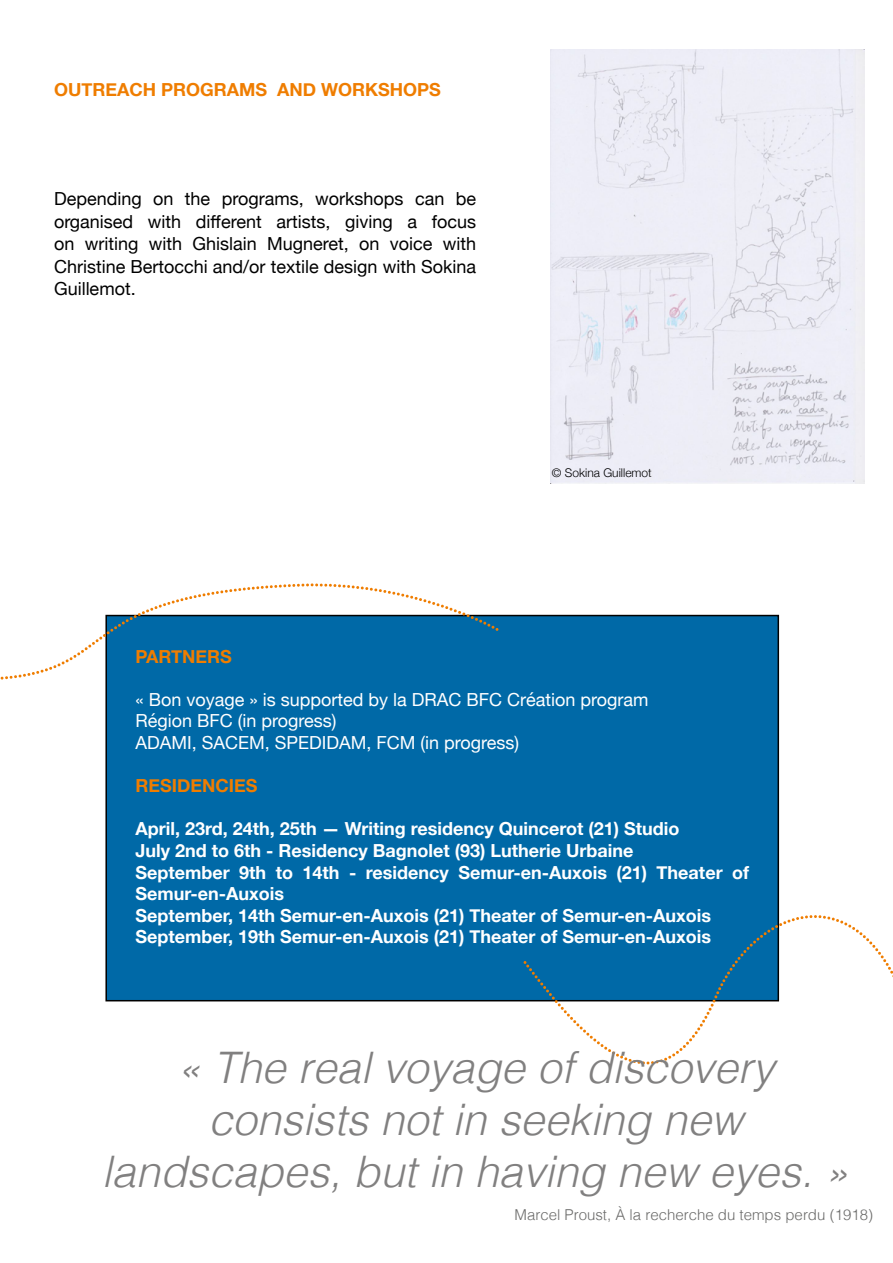
<style>
.page{position:relative;width:893px;height:1263px;background:#fff}
.page>*{position:absolute;margin:0;border:0;box-sizing:border-box;transform-origin:0 0}
.t1{font:italic 300 43.5px/52.2px "Helvetica";color:#818080;text-align:center}
.t2{font:700 18px/21.6px "Helvetica Neue";color:#fff}
.t3{font:18px/22.5px "Helvetica Neue";color:#000;text-align:justify}
.t4{font:18px/21.6px "Helvetica Neue";color:#fff}
.t5{font:700 18px "Helvetica Neue";color:#ef7d00}
.t6{font:300 15px "Helvetica";color:#6b6b6a}
.t7{font:300 12px "Helvetica Neue";color:#000}
</style>
<div class="page">
<div style="left:106px;top:615px;width:672px;height:386px;background:#0069a7"></div>
<svg style="left:521px;top:867px;width:372px;height:198px"></svg>
<svg style="left:0;top:583px;width:500px;height:99px"></svg>
<img style="left:550px;top:50px;width:315px;height:434px">
<p class="t5" style="left:54px;top:75px;width:388px">OUTREACH PROGRAMS AND WORKSHOPS</p>
<p class="t3" style="left:54px;top:188px;width:424px">Depending on the programs, workshops can be organised with different artists, giving a focus on writing with Ghislain Mugneret, on voice with Christine Bertocchi and/or textile design with Sokina Guillemot.</p>
<p class="t7" style="left:552px;top:463px;width:101px">© Sokina Guillemot</p>
<p class="t5" style="left:135px;top:642px;width:98px">PARTNERS</p>
<p class="t4" style="left:135px;top:690px;width:515px">« Bon voyage » is supported by la DRAC BFC Création program<br>Région BFC (in progress)<br>ADAMI, SACEM, SPEDIDAM, FCM (in progress)</p>
<p class="t5" style="left:135px;top:772px;width:123px">RESIDENCIES</p>
<p class="t2" style="left:135px;top:819px;width:615px">April, 23rd, 24th, 25th — Writing residency Quincerot (21) Studio<br>July 2nd to 6th - Residency Bagnolet (93) Lutherie Urbaine<br>September 9th to 14th - residency Semur-en-Auxois (21) Theater of Semur-en-Auxois<br>September, 14th Semur-en-Auxois (21) Theater of Semur-en-Auxois September, 19th Semur-en-Auxois (21) Theater of Semur-en-Auxois</p>
<h1 class="t1" style="left:102px;top:1039px;width:749px">« The real voyage of discovery consists not in seeking new landscapes, but in having new eyes. »</h1>
<p class="t6" style="left:514px;top:1202px;width:360px">Marcel Proust, À la recherche du temps perdu (1918)</p>
</div>
